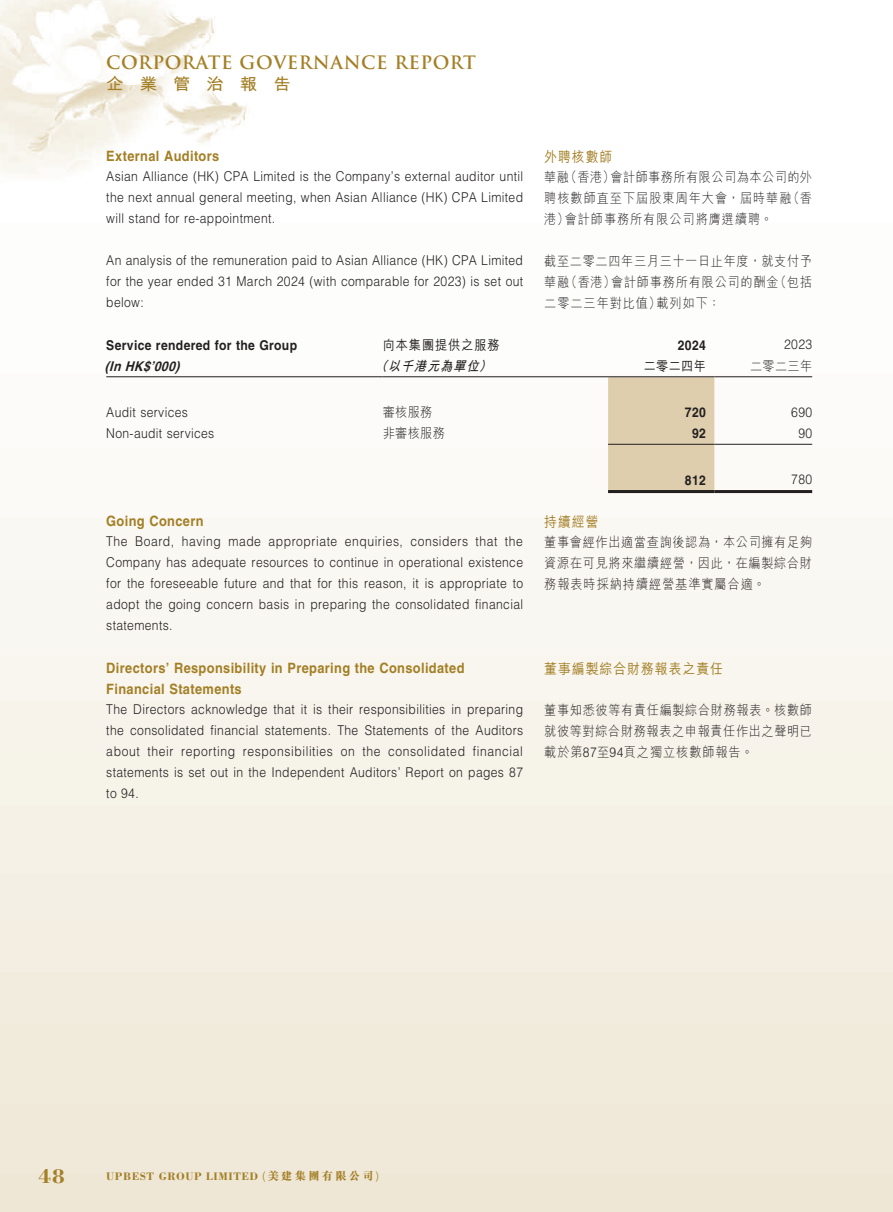
<style>
.page{position:relative;width:893px;height:1212px;background:#fff}
.page>*{position:absolute;margin:0;border:0;box-sizing:border-box;transform-origin:0 0}
.t1{font:700 21px "Bodoni Std";color:#a37f25}
.t2{font:700 18px "Trajan Pro";letter-spacing:.03em;color:#a37f25}
.t3{font:700 16.5px "M Hei HK";letter-spacing:.93em;color:#a37f25;scale:1.05 1}
.t4{font:700 14.25px/21px "Helvetica LT Std";letter-spacing:.03em;color:#a37f25;scale:.9 1}
.t5{font:500 14.25px "M Hei HK";letter-spacing:.08em;color:#a37f25;scale:.9 1}
.t6{font:300 13.5px/21px "Helvetica LT Std";letter-spacing:.03em;color:#231f20;text-align:justify;scale:.9 1}
.t7{font:300 13.5px/21px "M Hei HK";letter-spacing:.06em;color:#231f20;text-align:justify;scale:.9 1}
.t8{font:700 13.5px "Helvetica LT Std";letter-spacing:.03em;color:#231f20;scale:.9 1}
.t9{font:500 13.5px "M Hei HK";letter-spacing:.08em;color:#231f20;scale:.9 1}
.t10{font:italic 700 13.5px "Helvetica LT Std";color:#231f20;scale:.9 1}
.t11{font:italic 700 13.5px "M Hei HK";color:#231f20;scale:.9 1}
.t12{font:700 11.25px "Bodoni Std";letter-spacing:.05em;color:#a37f25}
.s1{font-family:"Helvetica LT Std"}
.s2{font-family:"M Sung HK";font-weight:800}
</style>
<div class="page">
<div style="left:608px;top:377px;width:106px;height:113px;background:#decead"></div>
<hr style="left:106px;top:376px;width:277px;height:1px;background:#231f20">
<hr style="left:383px;top:376px;width:225px;height:1px;background:#231f20">
<hr style="left:608px;top:376px;width:106px;height:1px;background:#231f20">
<hr style="left:714px;top:376px;width:98px;height:1px;background:#231f20">
<hr style="left:608px;top:444px;width:106px;height:1px;background:#231f20">
<hr style="left:714px;top:444px;width:98px;height:1px;background:#231f20">
<hr style="left:608px;top:490px;width:106px;height:3px;background:#231f20">
<hr style="left:714px;top:490px;width:98px;height:3px;background:#231f20">
<h2 class="t2" style="left:106px;top:51px;width:371px">CORPORATE GOVERNANCE REPORT</h2>
<p class="t3" style="left:106px;top:72px;width:177px">企業管治報告</p>
<p class="t4" style="left:106px;top:145px;width:127px">External Auditors</p>
<p class="t6" style="left:106px;top:166px;width:465px">Asian Alliance (HK) CPA Limited is the Company’s external auditor until the next annual general meeting, when Asian Alliance (HK) CPA Limited will stand for re-appointment.</p>
<p class="t6" style="left:106px;top:250px;width:465px">An analysis of the remuneration paid to Asian Alliance (HK) CPA Limited for the year ended 31 March 2024 (with comparable for 2023) is set out below:</p>
<p class="t8" style="left:106px;top:337px;width:214px">Service rendered for the Group</p>
<p class="t10" style="left:105px;top:358px;width:89px">(In HK$’000)</p>
<p class="t9" style="left:383px;top:335px;width:131px">向本集團提供之服務</p>
<p class="t11" style="left:375px;top:356px;width:135px">（以千港元為單位）</p>
<p class="t5" style="left:544px;top:146px;width:77px">外聘核數師</p>
<p class="t7" style="left:544px;top:166px;width:299px">華融（香港）會計師事務所有限公司為本公司的外聘核數師直至下屆股東周年大會，屆時華融（香港）會計師事務所有限公司將膺選續聘。</p>
<p class="t7" style="left:544px;top:250px;width:299px">截至二零二四年三月三十一日止年度，就支付予華融（香港）會計師事務所有限公司的酬金（包括二零二三年對比值）載列如下：</p>
<p class="t8" style="left:678px;top:337px;width:33px">2024</p>
<p class="t9" style="left:644px;top:356px;width:71px">二零二四年</p>
<p class="t6" style="left:784px;top:334px;width:33px">2023</p>
<p class="t7" style="left:750px;top:355px;width:71px">二零二三年</p>
<p class="t6" style="left:106px;top:401px;width:92px">Audit services</p>
<p class="t7" style="left:383px;top:401px;width:57px">審核服務</p>
<p class="t8" style="left:685px;top:404px;width:25px">720</p>
<p class="t6" style="left:791px;top:401px;width:25px">690</p>
<p class="t6" style="left:106px;top:422px;width:122px">Non-audit services</p>
<p class="t7" style="left:383px;top:422px;width:71px">非審核服務</p>
<p class="t8" style="left:692px;top:425px;width:17px">92</p>
<p class="t6" style="left:798px;top:422px;width:17px">90</p>
<p class="t8" style="left:685px;top:472px;width:25px">812</p>
<p class="t6" style="left:791px;top:469px;width:25px">780</p>
<p class="t4" style="left:106px;top:510px;width:110px">Going Concern</p>
<p class="t6" style="left:106px;top:531px;width:465px">The Board, having made appropriate enquiries, considers that the Company has adequate resources to continue in operational existence for the foreseeable future and that for this reason, it is appropriate to adopt the going concern basis in preparing the consolidated financial statements.</p>
<p class="t4" style="left:106px;top:657px;width:400px">Directors’ Responsibility in Preparing the Consolidated<br>Financial Statements</p>
<p class="t6" style="left:106px;top:699px;width:465px">The Directors acknowledge that it is their responsibilities in preparing the consolidated financial statements. The Statements of the Auditors about their reporting responsibilities on the consolidated financial statements is set out in the Independent Auditors’ Report on pages 87 to 94.</p>
<p class="t5" style="left:544px;top:511px;width:62px">持續經營</p>
<p class="t7" style="left:544px;top:531px;width:299px">董事會經作出適當查詢後認為，本公司擁有足夠資源在可見將來繼續經營，因此，在編製綜合財務報表時採納持續經營基準實屬合適。</p>
<p class="t5" style="left:544px;top:658px;width:200px">董事編製綜合財務報表之責任</p>
<p class="t7" style="left:544px;top:699px;width:299px">董事知悉彼等有責任編製綜合財務報表。核數師就彼等對綜合財務報表之申報責任作出之聲明已載於第<span class="s1">87</span>至<span class="s1">94</span>頁之獨立核數師報告。</p>
<h1 class="t1" style="left:39px;top:1163px;width:28px">48</h1>
<p class="t12" style="left:106px;top:1169px;width:274px">UPBEST GROUP LIMITED <span class="s2">( 美建集團有限公司 )</span></p>
</div>
